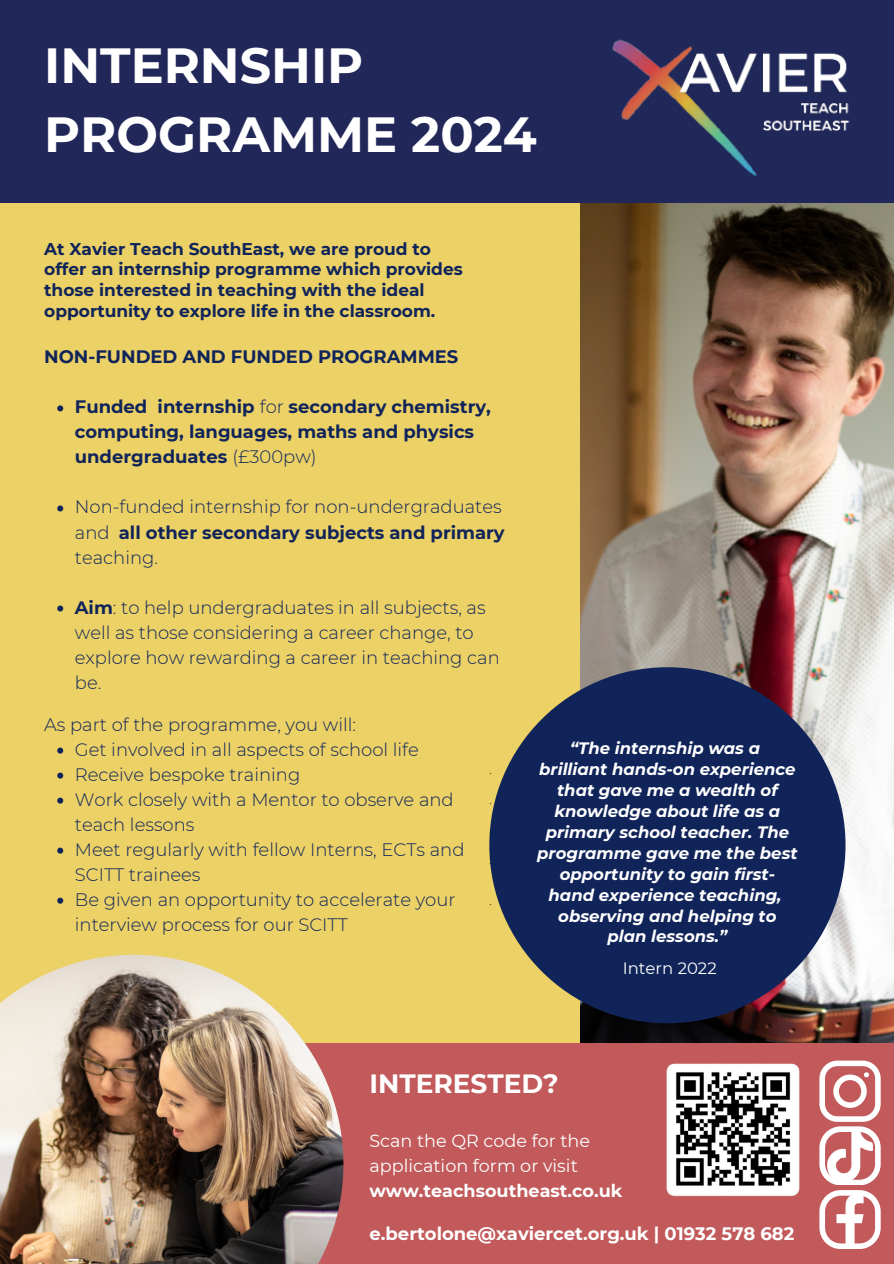
<style>
.page{position:relative;width:894px;height:1264px;background:#fff}
.page>*{position:absolute;margin:0;border:0;box-sizing:border-box;transform-origin:0 0}
.t1{font:700 49.2px/68.7px "Montserrat";color:#fff}
.t2{font:700 26.4px "Montserrat";color:#fff}
.t3{font:300 18px/25px "Montserrat";color:#11245a}
.t4{font:700 18px/25px "Montserrat";color:#11245a}
.t5{font:700 18px "Montserrat";color:#fff}
.t6{font:17.55px/25.3px "Montserrat";color:#fff}
.t7{font:700 17.55px "Montserrat";color:#fff}
.t8{font:700 16.95px/20.9px "Montserrat";color:#11245a}
.t9{font:italic 700 16.5px/21px "Montserrat";color:#fff;text-align:center}
.t10{font:16.5px "Montserrat";color:#fff}
.t11{font:300 8.25px "Montserrat";color:#000}
.s1{font-weight:300}
.s2{font-weight:700}
</style>
<div class="page">
<img style="left:579px;top:203px;width:314px;height:840px">
<div style="left:0;top:0;width:893px;height:203px;background:#212759"></div>
<div style="left:0;top:203px;width:579px;height:1060px;background:#ebd166"></div>
<div style="left:256px;top:1043px;width:637px;height:220px;background:#c2595a"></div>
<img style="left:0;top:954px;width:343px;height:309px">
<img style="left:612px;top:39px;width:238px;height:136px">
<div style="left:489px;top:667px;width:356px;height:356px;background:#11245a;border-radius:50%"></div>
<svg style="left:819px;top:1060px;width:60px;height:188px"></svg>
<img style="left:666px;top:1063px;width:134px;height:134px">
<svg style="left:57px;top:405px;width:6px;height:6px"></svg>
<svg style="left:57px;top:505px;width:6px;height:6px"></svg>
<svg style="left:57px;top:605px;width:6px;height:6px"></svg>
<svg style="left:57px;top:747px;width:6px;height:6px"></svg>
<svg style="left:57px;top:772px;width:6px;height:6px"></svg>
<svg style="left:57px;top:797px;width:6px;height:6px"></svg>
<svg style="left:57px;top:847px;width:6px;height:6px"></svg>
<svg style="left:57px;top:897px;width:6px;height:6px"></svg>
<p class="t1" style="left:44px;top:31px;width:494px">INTERNSHIP<br>PROGRAMME 2024</p>
<p class="t8" style="left:44px;top:238px;width:420px">At Xavier Teach SouthEast, we are proud to offer an internship programme which provides those interested in teaching with the ideal opportunity to explore life in the classroom.</p>
<p class="t4" style="left:44px;top:344px;width:415px">NON-FUNDED AND FUNDED PROGRAMMES</p>
<p class="t4" style="left:75px;top:394px;width:417px">Funded internship <span class="s1">for</span> secondary chemistry, computing, languages, maths and physics undergraduates <span class="s1">(£300pw)</span></p>
<p class="t3" style="left:75px;top:494px;width:431px">Non-funded internship for non-undergraduates and <span class="s2">all other secondary subjects and primary </span>teaching.</p>
<p class="t3" style="left:75px;top:594px;width:426px"><span class="s2">Aim</span>: to help undergraduates in all subjects, as well as those considering a career change, to explore how rewarding a career in teaching can be.</p>
<p class="t3" style="left:44px;top:711px;width:313px">As part of the programme, you will:</p>
<p class="t3" style="left:75px;top:736px;width:345px">Get involved in all aspects of school life</p>
<p class="t3" style="left:75px;top:761px;width:227px">Receive bespoke training</p>
<p class="t3" style="left:75px;top:786px;width:380px">Work closely with a Mentor to observe and teach lessons</p>
<p class="t3" style="left:75px;top:836px;width:391px">Meet regularly with fellow Interns, ECTs and<br>SCITT trainees</p>
<p class="t3" style="left:75px;top:886px;width:382px">Be given an opportunity to accelerate your interview process for our SCITT</p>
<p class="t11" style="left:489px;top:768px;width:4px">•</p>
<p class="t11" style="left:489px;top:798px;width:4px">•</p>
<p class="t11" style="left:489px;top:828px;width:4px">•</p>
<p class="t11" style="left:489px;top:858px;width:4px">•</p>
<p class="t11" style="left:489px;top:898px;width:4px">•</p>
<p class="t9" style="left:570px;top:737px;width:191px">“The internship was a</p>
<p class="t9" style="left:537px;top:758px;width:262px">brilliant hands-on experience that gave me a wealth of knowledge about life as a primary school teacher. The programme gave me the best opportunity to gain first&shy;hand experience teaching,</p>
<p class="t9" style="left:558px;top:905px;width:220px">observing and helping to plan lessons.”</p>
<p class="t10" style="left:622px;top:957px;width:95px">Intern 2022</p>
<p class="t2" style="left:369px;top:1067px;width:191px">INTERESTED?</p>
<p class="t6" style="left:369px;top:1127px;width:222px">Scan the QR code for the application form or visit</p>
<p class="t7" style="left:369px;top:1180px;width:254px">www.teachsoutheast.co.uk</p>
<p class="t5" style="left:369px;top:1222px;width:426px">e.bertolone@xaviercet.org.uk | 01932 578 682</p>
</div>
